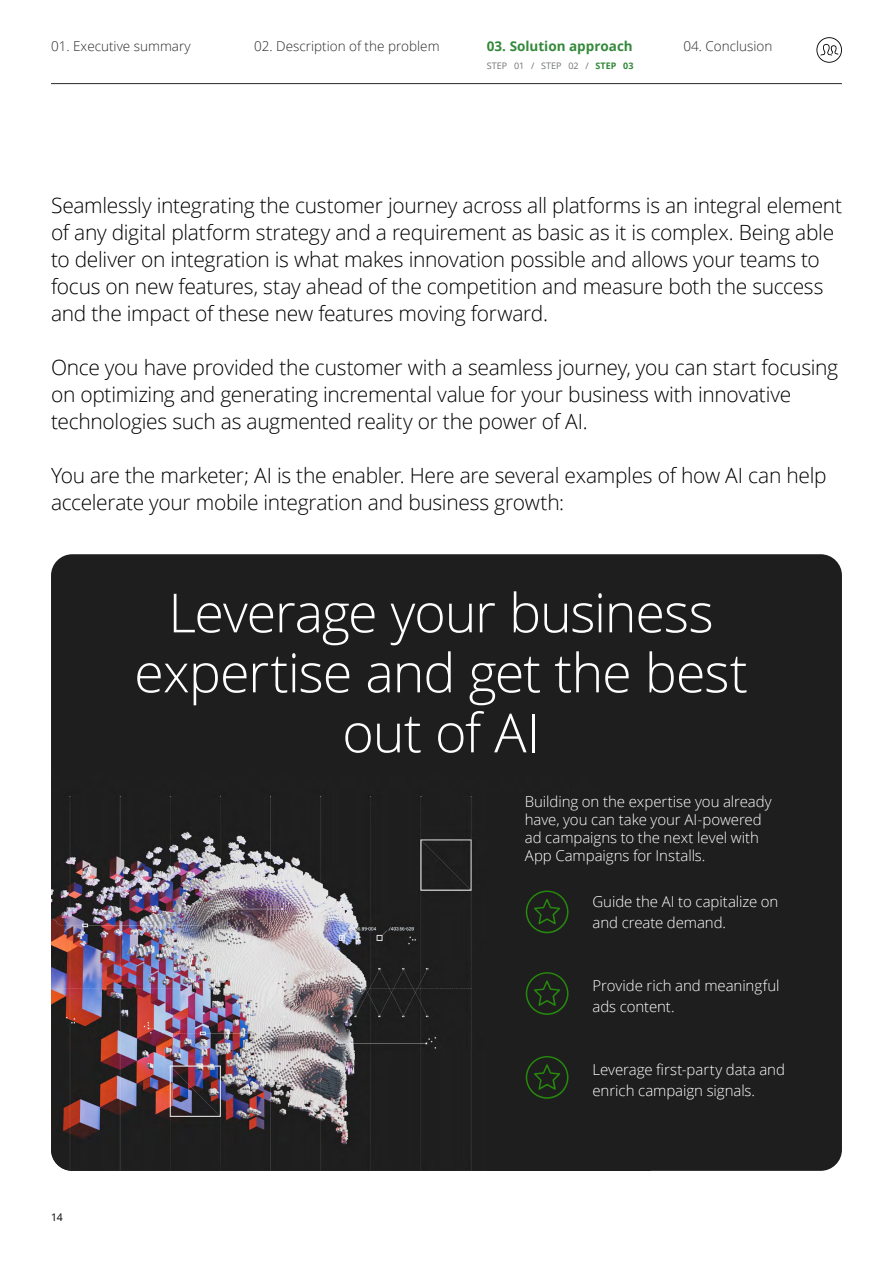
<style>
.page{position:relative;width:893px;height:1263px;background:#fff}
.page>*{position:absolute;margin:0;border:0;box-sizing:border-box;transform-origin:0 0}
.t1{font:300 54px/60px "Open Sans";letter-spacing:-.02em;color:#fff;text-align:center}
.t2{font:300 21px/27px "Open Sans";letter-spacing:-.015em;color:#000}
.t3{font:300 15px/18px "Open Sans";letter-spacing:-.005em;color:#fff}
.t4{font:300 13.5px "Open Sans";color:#282827}
.t5{font:300 13.5px "Open Sans";color:#292929}
.t6{font:700 13.5px "Open Sans";color:#34893b}
.t7{font:10.5px "Open Sans";color:#000}
.t8{font:9px "Open Sans";color:#707377}
.s1{font-weight:700;color:#34893b}
</style>
<div class="page">
<div style="left:51px;top:554px;width:791px;height:617px;background:#1e1e1e;border-radius:21px"></div>
<img style="left:51px;top:795px;width:421px;height:376px">
<svg style="left:526px;top:890px;width:42px;height:43px"></svg>
<svg style="left:526px;top:972px;width:42px;height:43px"></svg>
<svg style="left:526px;top:1056px;width:42px;height:43px"></svg>
<hr style="left:51px;top:83px;width:791px;height:1px;background:#282827">
<svg style="left:816px;top:37px;width:26px;height:26px"></svg>
<p class="t5" style="left:51px;top:37px;width:141px">01. Executive summary</p>
<p class="t4" style="left:254px;top:37px;width:187px">02. Description of the problem</p>
<p class="t6" style="left:487px;top:36px;width:147px">03. Solution approach</p>
<p class="t4" style="left:683px;top:37px;width:91px">04. Conclusion</p>
<p class="t8" style="left:487px;top:59px;width:148px">STEP 01 / STEP 02 / <span class="s1">STEP 03</span></p>
<p class="t2" style="left:51px;top:191px;width:792px">Seamlessly integrating the customer journey across all platforms is an integral element of any digital platform strategy and a requirement as basic as it is complex. Being able to deliver on integration is what makes innovation possible and allows your teams to focus on new features, stay ahead of the competition and measure both the success and the impact of these new features moving forward.</p>
<p class="t2" style="left:51px;top:353px;width:788px">Once you have provided the customer with a seamless journey, you can start focusing on optimizing and generating incremental value for your business with innovative technologies such as augmented reality or the power of AI.</p>
<p class="t2" style="left:51px;top:461px;width:777px">You are the marketer; AI is the enabler. Here are several examples of how AI can help accelerate your mobile integration and business growth:</p>
<h1 class="t1" style="left:134px;top:581px;width:615px">Leverage your business expertise and get the best out of AI</h1>
<p class="t3" style="left:525px;top:792px;width:249px">Building on the expertise you already have, you can take your AI-powered ad campaigns to the next level with App Campaigns for Installs.</p>
<p class="t3" style="left:592px;top:891px;width:187px;line-height:21px">Guide the AI to capitalize on and create demand.</p>
<p class="t3" style="left:592px;top:975px;width:188px;line-height:21px">Provide rich and meaningful ads content.</p>
<p class="t7" style="left:51px;top:1210px;width:13px">14</p>
<p class="t3" style="left:592px;top:1059px;width:194px;line-height:21px">Leverage first-party data and enrich campaign signals.</p>
</div>
